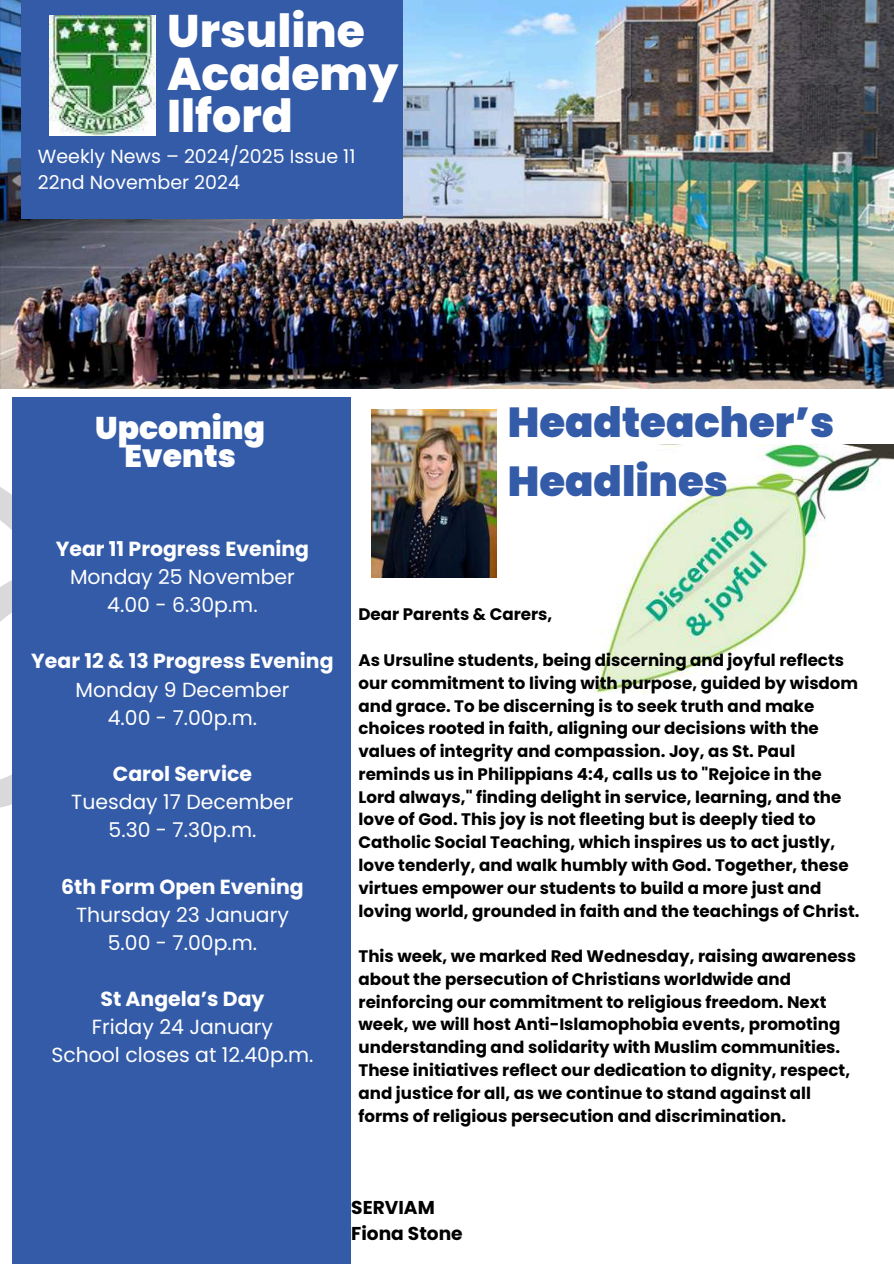
<style>
.page{position:relative;width:894px;height:1264px;background:#fff}
.page>*{position:absolute;margin:0;border:0;box-sizing:border-box;transform-origin:0 0}
.t1{font:800 45.6px/42.8px "Poppins";color:#fff}
.t2{font:900 41.85px/58.5px "Poppins";color:#345ba8}
.t3{font:900 31.35px/28.2px "Poppins";color:#fff;text-align:center}
.t4{font:20.4px/28.2px "Poppins";color:#fff;text-align:center}
.t5{font:700 20.4px "Poppins";color:#fff}
.t6{font:19.05px/26.5px "Poppins";color:#fff}
.t7{font:700 18.6px/25.8px "Poppins";color:#000}
.t8{font:700 16.65px/22.8px "Poppins";color:#000}
</style>
<div class="page">
<svg style="left:0;top:487px;width:12px;height:321px"></svg>
<img style="left:0;top:0;width:893px;height:388px">
<div style="left:12px;top:397px;width:339px;height:866px;background:#345ba8"></div>
<div style="left:21px;top:0;width:382px;height:219px;background:#345ba8"></div>
<img style="left:50px;top:15px;width:106px;height:120px">
<img style="left:371px;top:410px;width:125px;height:167px">
<img style="left:594px;top:444px;width:299px;height:249px">
<h1 class="t1" style="left:167px;top:10px;width:232px">Ursuline<br>Academy<br>Ilford</h1>
<p class="t6" style="left:38px;top:143px;width:319px">Weekly News – 2024/2025 Issue 11<br>22nd November 2024</p>
<h3 class="t3" style="left:95px;top:414px;width:171px">Upcoming<br>Events</h3>
<h2 class="t2" style="left:507px;top:393px;width:328px">Headteacher’s<br>Headlines</h2>
<p class="t5" style="left:56px;top:534px;width:255px">Year 11 Progress Evening</p>
<p class="t4" style="left:70px;top:562px;width:226px">Monday 25 November<br>4.00 - 6.30p.m.</p>
<p class="t5" style="left:31px;top:647px;width:304px">Year 12 &amp; 13 Progress Evening</p>
<p class="t4" style="left:76px;top:675px;width:215px">Monday 9 December<br>4.00 - 7.00p.m.</p>
<p class="t5" style="left:113px;top:759px;width:140px">Carol Service</p>
<p class="t4" style="left:71px;top:787px;width:224px">Tuesday 17 December<br>5.30 - 7.30p.m.</p>
<p class="t5" style="left:61px;top:872px;width:244px">6th Form Open Evening</p>
<p class="t4" style="left:76px;top:900px;width:214px">Thursday 23 January<br>5.00 - 7.00p.m.</p>
<p class="t5" style="left:100px;top:984px;width:165px">St Angela’s Day</p>
<p class="t4" style="left:51px;top:1013px;width:263px">Friday 24 January<br>School closes at 12.40p.m.</p>
<p class="t8" style="left:358px;top:603px;width:195px">Dear Parents &amp; Carers,</p>
<p class="t8" style="left:358px;top:648px;width:502px">As Ursuline students, being discerning and joyful reflects our commitment to living with purpose, guided by wisdom and grace. To be discerning is to seek truth and make choices rooted in faith, aligning our decisions with the values of integrity and compassion. Joy, as St. Paul reminds us in Philippians 4:4, calls us to "Rejoice in the Lord always," finding delight in service, learning, and the love of God. This joy is not fleeting but is deeply tied to Catholic Social Teaching, which inspires us to act justly, love tenderly, and walk humbly with God. Together, these virtues empower our students to build a more just and loving world, grounded in faith and the teachings of Christ.</p>
<p class="t8" style="left:358px;top:944px;width:499px">This week, we marked Red Wednesday, raising awareness about the persecution of Christians worldwide and reinforcing our commitment to religious freedom. Next week, we will host Anti-Islamophobia events, promoting understanding and solidarity with Muslim communities.<br>These initiatives reflect our dedication to dignity, respect, and justice for all, as we continue to stand against all forms of religious persecution and discrimination.</p>
<p class="t7" style="left:351px;top:1194px;width:113px">SERVIAM<br>Fiona Stone</p>
</div>
